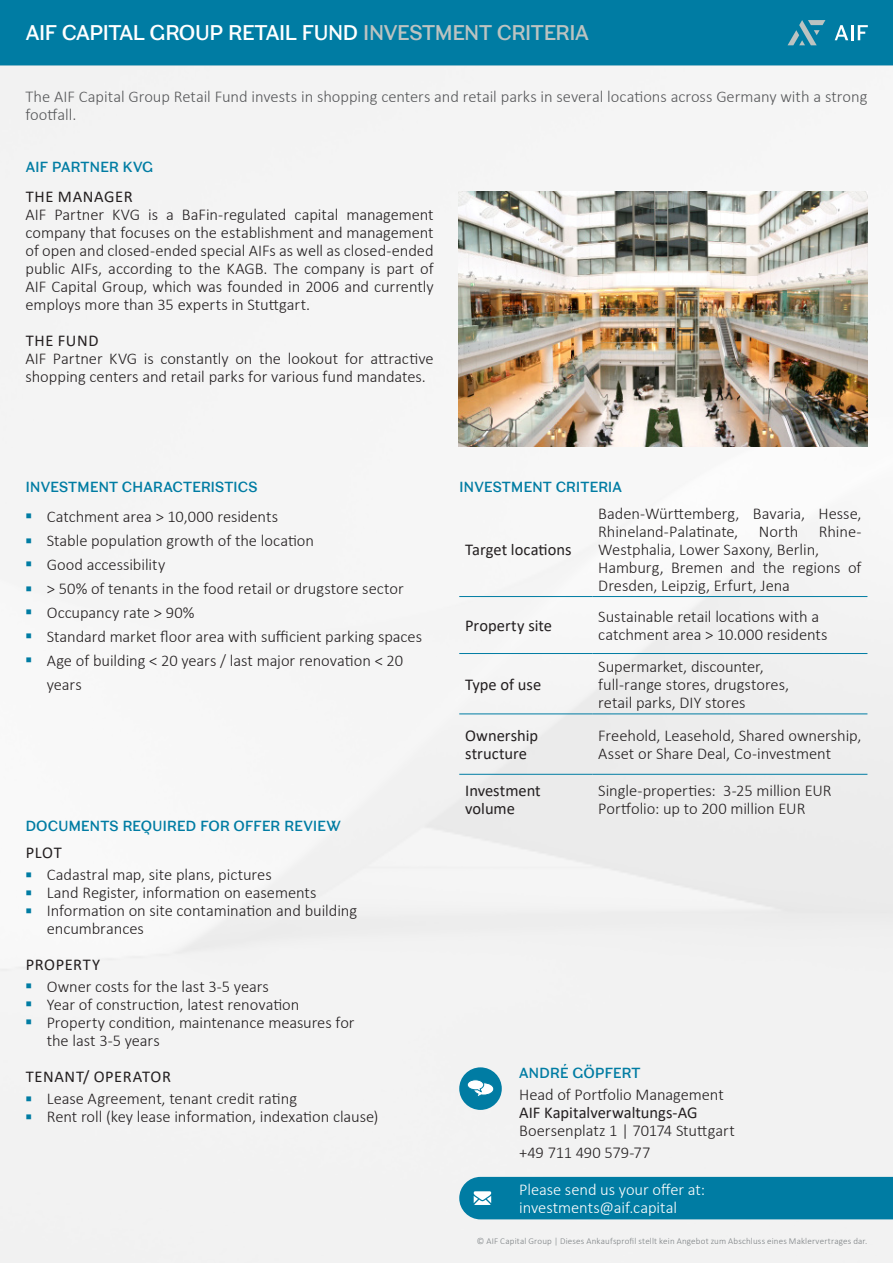
<style>
.page{position:relative;width:893px;height:1263px;background:#fff}
.page>*{position:absolute;margin:0;border:0;box-sizing:border-box;transform-origin:0 0}
.Fließtext{font:24px "Ludwig";letter-spacing:-.03em;color:#fff}
.Fließtext-2{font:300 16.5px/18px "Calibri";letter-spacing:-.005em;color:#231f20}
.Aufzählung_NEU{font:300 16.5px/24px "Calibri";letter-spacing:-.005em;color:#231f20}
.Fließtext-3{font:300 16.5px/18px "Calibri";letter-spacing:-.005em;color:#57585a}
.Fließtext-4{font:16.5px "Calibri";color:#231f20}
.Fließtext-5{font:16.5px "Ludwig";letter-spacing:-.005em;color:#007ca3}
.Fließtext-6{font:300 16.5px "Calibri";letter-spacing:-.005em;color:#fff}
.Fließtext-7{font:16.5px "Calibri";letter-spacing:.04em;color:#231f20}
.t1{font:16.5px "Minion Pro";color:#007ca3}
.Fließtext-8{font:16.5px "Calibri";letter-spacing:.03em;color:#231f20}
.t2{font:300 9px "Calibri";letter-spacing:.02em;color:#7b8083}
.s1{color:#bcc3c1}
</style>
<div class="page">
<div style="left:0;top:0;width:893px;height:65px;background:#007ca3"></div>
<svg style="left:835px;top:25px;width:33px;height:15px"></svg>
<svg style="left:787px;top:20px;width:38px;height:25px"></svg>
<div style="left:0;top:66px;width:893px;height:1197px;background:#f4f4f4"></div>
<hr style="left:459px;top:596px;width:133px;height:1px;background:#007ca3">
<hr style="left:592px;top:596px;width:275px;height:1px;background:#007ca3">
<hr style="left:459px;top:653px;width:133px;height:1px;background:#007ca3">
<hr style="left:592px;top:653px;width:275px;height:1px;background:#007ca3">
<hr style="left:459px;top:714px;width:133px;height:1px;background:#007ca3">
<hr style="left:592px;top:714px;width:275px;height:1px;background:#007ca3">
<hr style="left:459px;top:774px;width:133px;height:1px;background:#007ca3">
<hr style="left:592px;top:774px;width:275px;height:1px;background:#007ca3">
<div style="left:459px;top:1067px;width:43px;height:43px;background:#007ca3;border-radius:50%"></div>
<svg style="left:467px;top:1079px;width:27px;height:17px"></svg>
<div style="left:459px;top:1177px;width:434px;height:42px;background:#007ca3"></div>
<img style="left:459px;top:192px;width:408px;height:254px">
<p class="Fließtext" style="left:26px;top:19px;width:565px">AIF CAPITAL GROUP RETAIL FUND <span class="s1">INVESTMENT CRITERIA</span></p>
<p class="Fließtext-3" style="left:26px;top:87px;width:843px">The AIF Capital Group Retail Fund invests in shopping centers and retail parks in several locations across Germany with a strong footfall.</p>
<p class="Fließtext-5" style="left:26px;top:158px;width:129px">AIF PARTNER KVG</p>
<p class="Fließtext-7" style="left:26px;top:185px;width:108px">THE MANAGER</p>
<p class="Fließtext-2" style="left:26px;top:205px;width:410px;text-align:justify">AIF Partner KVG is a BaFin-regulated capital management company that focuses on the establishment and management of open and closed-ended special AIFs as well as closed-ended public AIFs, according to the KAGB. The company is part of AIF Capital Group, which was founded in 2006 and currently employs more than 35 experts in Stuttgart.</p>
<p class="Fließtext-4" style="left:26px;top:329px;width:74px">THE FUND</p>
<p class="Fließtext-2" style="left:26px;top:349px;width:410px">AIF Partner KVG is constantly on the lookout for attractive shopping centers and retail parks for various fund mandates.</p>
<p class="Fließtext-5" style="left:26px;top:478px;width:234px">INVESTMENT CHARACTERISTICS</p>
<p class="t1" style="left:26px;top:504px;width:8px">■</p>
<p class="t1" style="left:26px;top:529px;width:8px">■</p>
<p class="t1" style="left:26px;top:552px;width:8px">■</p>
<p class="t1" style="left:26px;top:577px;width:8px">■</p>
<p class="t1" style="left:26px;top:600px;width:8px">■</p>
<p class="t1" style="left:26px;top:624px;width:8px">■</p>
<p class="t1" style="left:26px;top:648px;width:8px">■</p>
<p class="Aufzählung_NEU" style="left:47px;top:504px;width:233px">Catchment area &gt; 10,000 residents</p>
<p class="Aufzählung_NEU" style="left:47px;top:528px;width:269px">Stable population growth of the location</p>
<p class="Aufzählung_NEU" style="left:47px;top:552px;width:120px">Good accessibility</p>
<p class="Aufzählung_NEU" style="left:47px;top:576px;width:359px">&gt; 50% of tenants in the food retail or drugstore sector</p>
<p class="Aufzählung_NEU" style="left:47px;top:600px;width:149px">Occupancy rate &gt; 90%</p>
<p class="Aufzählung_NEU" style="left:47px;top:624px;width:377px">Standard market floor area with sufficient parking spaces</p>
<p class="Aufzählung_NEU" style="left:47px;top:648px;width:358px">Age of building &lt; 20 years / last major renovation &lt; 20 years</p>
<p class="Fließtext-5" style="left:26px;top:817px;width:317px">DOCUMENTS REQUIRED FOR OFFER REVIEW</p>
<p class="t1" style="left:26px;top:863px;width:8px">■</p>
<p class="t1" style="left:26px;top:881px;width:8px">■</p>
<p class="t1" style="left:26px;top:899px;width:8px">■</p>
<p class="Fließtext-4" style="left:26px;top:841px;width:37px">PLOT</p>
<p class="Aufzählung_NEU" style="left:47px;top:862px;width:226px">Cadastral map, site plans, pictures</p>
<p class="Aufzählung_NEU" style="left:47px;top:880px;width:271px">Land Register, information on easements</p>
<p class="Aufzählung_NEU" style="left:47px;top:898px;width:312px">Information on site contamination and building</p>
<p class="Aufzählung_NEU" style="left:47px;top:916px;width:99px">encumbrances</p>
<p class="Fließtext-8" style="left:26px;top:953px;width:76px">PROPERTY</p>
<p class="Aufzählung_NEU" style="left:47px;top:974px;width:224px">Owner costs for the last 3-5 years</p>
<p class="Aufzählung_NEU" style="left:47px;top:992px;width:254px">Year of construction, latest renovation</p>
<p class="Aufzählung_NEU" style="left:47px;top:1010px;width:309px">Property condition, maintenance measures for</p>
<p class="Aufzählung_NEU" style="left:47px;top:1028px;width:115px">the last 3-5 years</p>
<p class="Fließtext-7" style="left:26px;top:1065px;width:147px">TENANT/ OPERATOR</p>
<p class="Aufzählung_NEU" style="left:47px;top:1087px;width:252px">Lease Agreement, tenant credit rating</p>
<p class="Aufzählung_NEU" style="left:47px;top:1105px;width:333px">Rent roll (key lease information, indexation clause)</p>
<p class="t1" style="left:26px;top:974px;width:8px">■</p>
<p class="t1" style="left:26px;top:992px;width:8px">■</p>
<p class="t1" style="left:26px;top:1010px;width:8px">■</p>
<p class="t1" style="left:26px;top:1086px;width:8px">■</p>
<p class="t1" style="left:26px;top:1104px;width:8px">■</p>
<p class="Fließtext-5" style="left:459px;top:478px;width:164px">INVESTMENT CRITERIA</p>
<p class="Fließtext-4" style="left:465px;top:538px;width:108px">Target locations</p>
<p class="Fließtext-4" style="left:465px;top:614px;width:88px">Property site</p>
<p class="Fließtext-4" style="left:465px;top:673px;width:78px">Type of use</p>
<p class="Fließtext-4" style="left:465px;top:724px;width:74px">Ownership</p>
<p class="Fließtext-4" style="left:465px;top:742px;width:63px">structure</p>
<p class="Fließtext-4" style="left:465px;top:778px;width:77px">Investment</p>
<p class="Fließtext-4" style="left:465px;top:796px;width:51px">volume</p>
<p class="Fließtext-2" style="left:598px;top:504px;width:265px">Baden-Württemberg, Bavaria, Hesse,<br>Rhineland-Palatinate,</p>
<p class="Fließtext-2" style="left:598px;top:522px;width:265px;text-indent:221px">Rhine-<br>Westphalia, Lower Saxony, Berlin,</p>
<p class="Fließtext-2" style="left:598px;top:558px;width:265px">Hamburg, Bremen and the regions of<br>Dresden, Leipzig, Erfurt, Jena</p>
<p class="Fließtext-2" style="left:759px;top:522px;width:41px">North</p>
<p class="Fließtext-2" style="left:598px;top:608px;width:222px">Sustainable retail locations with a</p>
<p class="Fließtext-2" style="left:598px;top:626px;width:231px">catchment area &gt; 10.000 residents</p>
<p class="Fließtext-2" style="left:598px;top:657px;width:167px">Supermarket, discounter,</p>
<p class="Fließtext-2" style="left:598px;top:675px;width:192px">full-range stores, drugstores,</p>
<p class="Fließtext-2" style="left:598px;top:693px;width:149px">retail parks, DIY stores</p>
<p class="Fließtext-2" style="left:598px;top:727px;width:265px">Freehold, Leasehold, Shared ownership,<br>Asset or Share Deal, Co-investment</p>
<p class="Fließtext-2" style="left:598px;top:781px;width:235px">Single-properties: 3-25 million EUR</p>
<p class="Fließtext-2" style="left:598px;top:799px;width:209px">Portfolio: up to 200 million EUR</p>
<p class="Fließtext-5" style="left:519px;top:1063px;width:123px">ANDRÉ GÖPFERT</p>
<p class="Fließtext-2" style="left:519px;top:1085px;width:206px">Head of Portfolio Management</p>
<p class="Fließtext-4" style="left:519px;top:1101px;width:180px">AIF Kapitalverwaltungs-AG</p>
<p class="Fließtext-2" style="left:519px;top:1121px;width:217px">Boersenplatz 1 | 70174 Stuttgart</p>
<p class="Fließtext-2" style="left:519px;top:1143px;width:133px">+49 711 490 579-77</p>
<p class="Fließtext-6" style="left:519px;top:1179px;width:187px">Please send us your offer at:</p>
<p class="Fließtext-6" style="left:519px;top:1197px;width:159px">investments@aif.capital</p>
<p class="t2" style="left:477px;top:1236px;width:392px">© AIF Capital Group | Dieses Ankaufsprofil stellt kein Angebot zum Abschluss eines Maklervertrages dar.</p>
</div>
